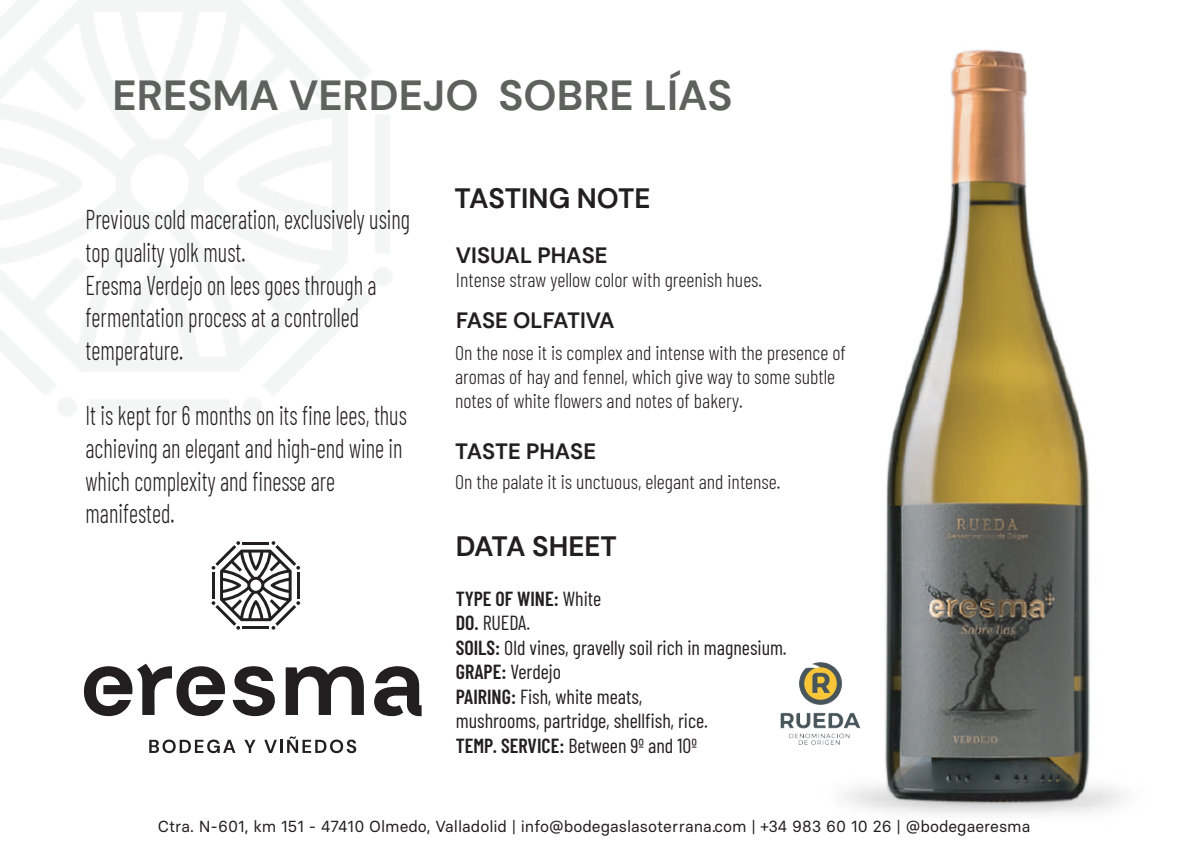
<style>
.page{position:relative;width:1191px;height:845px;background:#fff}
.page>*{position:absolute;margin:0;border:0;box-sizing:border-box;transform-origin:0 0}
.t1{font:700 42px "DM Sans";color:#5e615e}
.t2{font:700 28px "DM Sans";color:#231f20}
.t3{font:300 27.2px/32.6px "Barlow Condensed";color:#231f20;scale:.83 1}
.t4{font:700 22.2px "DM Sans";color:#231f20}
.t5{font:20.4px/24.4px "Barlow Condensed";color:#231f20}
.t6{font:300 20px/24px "Barlow Condensed";color:#231f20}
.t7{font:16px "Basier Square";color:#231f20}
.s1{font-weight:600}
</style>
<div class="page">
<img style="left:844px;top:49px;width:282px;height:765px">
<svg style="left:233px;top:666px;width:42px;height:50px"></svg>
<svg style="left:286px;top:666px;width:78px;height:49px"></svg>
<svg style="left:84px;top:663px;width:141px;height:53px"></svg>
<svg style="left:374px;top:666px;width:47px;height:50px"></svg>
<svg style="left:212px;top:541px;width:88px;height:88px"></svg>
<svg style="left:149px;top:739px;width:86px;height:14px"></svg>
<svg style="left:244px;top:740px;width:11px;height:13px"></svg>
<svg style="left:264px;top:736px;width:92px;height:17px"></svg>
<img style="left:780px;top:654px;width:89px;height:98px">
<h1 class="t1" style="left:113px;top:69px;width:621px">ERESMA VERDEJO SOBRE LÍAS</h1>
<p class="t3" style="left:86px;top:201px;width:392px">Previous cold maceration, exclusively using top quality yolk must.<br>Eresma Verdejo on lees goes through a fermentation process at a controlled temperature.</p>
<p class="t3" style="left:86px;top:397px;width:389px">It is kept for 6 months on its fine lees, thus achieving an elegant and high-end wine in which complexity and finesse are manifested.</p>
<p class="t2" style="left:454px;top:181px;width:198px">TASTING NOTE</p>
<p class="t4" style="left:456px;top:241px;width:153px">VISUAL PHASE</p>
<p class="t6" style="left:456px;top:266px;width:308px">Intense straw yellow color with greenish hues.</p>
<p class="t4" style="left:456px;top:306px;width:160px">FASE OLFATIVA</p>
<p class="t6" style="left:455px;top:339px;width:392px">On the nose it is complex and intense with the presence of aromas of hay and fennel, which give way to some subtle notes of white flowers and notes of bakery.</p>
<p class="t4" style="left:455px;top:437px;width:142px">TASTE PHASE</p>
<p class="t6" style="left:455px;top:468px;width:327px">On the palate it is unctuous, elegant and intense.</p>
<p class="t2" style="left:456px;top:529px;width:163px">DATA SHEET</p>
<p class="t5" style="left:456px;top:585px;width:332px"><span class="s1">TYPE OF WINE:</span> White<br><span class="s1">DO.</span> RUEDA.<br><span class="s1">SOILS:</span> Old vines, gravelly soil rich in magnesium.<br><span class="s1">GRAPE:</span> Verdejo<br><span class="s1">PAIRING:</span> Fish, white meats,<br>mushrooms, partridge, shellfish, rice.<br><span class="s1">TEMP. SERVICE:</span> Between 9º and 10º</p>
<p class="t7" style="left:158px;top:816px;width:874px">Ctra. N-601, km 151 - 47410 Olmedo, Valladolid | info@bodegaslasoterrana.com | +34 983 60 10 26 | @bodegaeresma</p>
</div>
